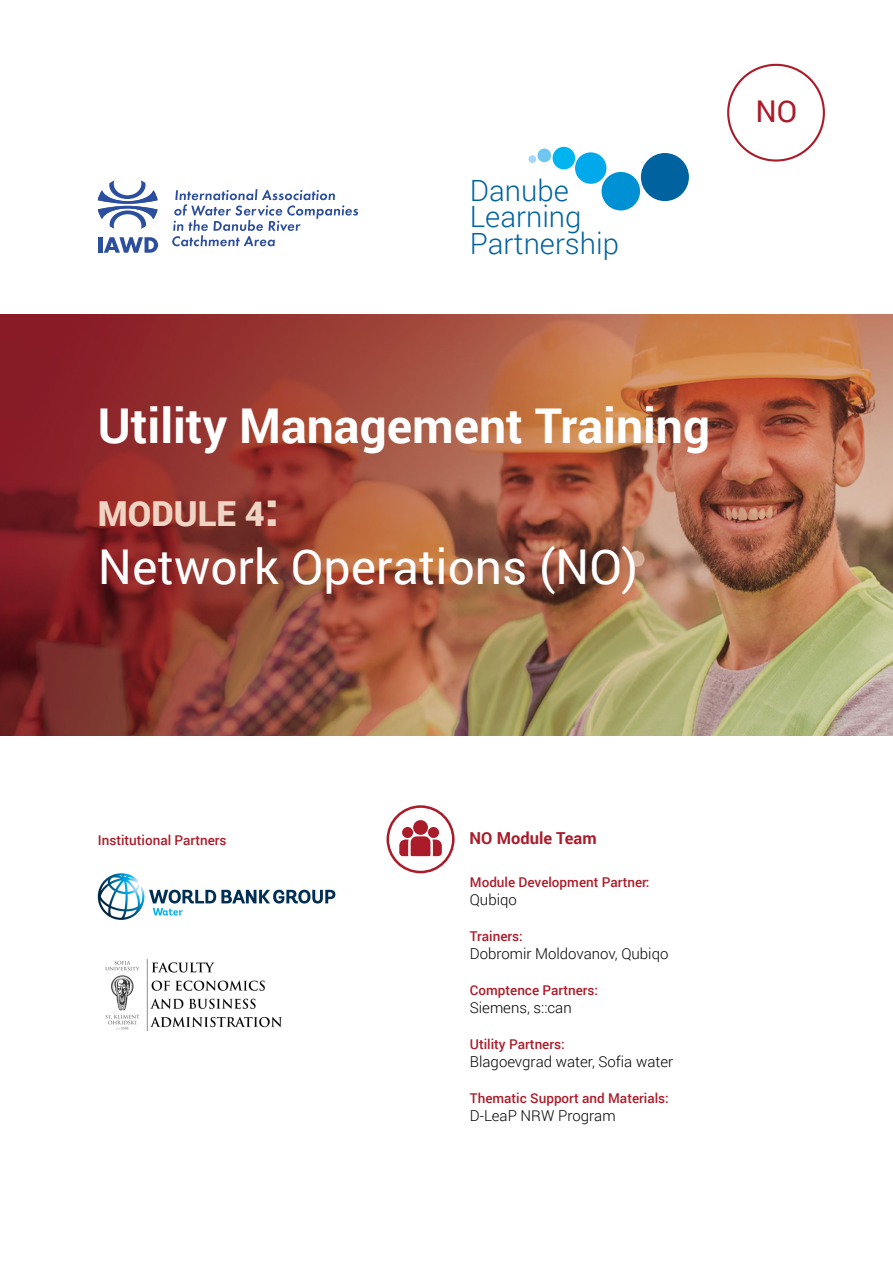
<style>
.page{position:relative;width:893px;height:1263px;background:#fff}
.page>*{position:absolute;margin:0;border:0;box-sizing:border-box;transform-origin:0 0}
.t1{font:700 48px "Roboto";color:#fff}
.t2{font:48px "Roboto";color:#fff}
.t3{font:900 34.5px "Roboto";color:#efd3c3}
.t4{font:30px "Roboto";color:#aa1c2a}
.t5{font:300 29.25px/26.5px "Roboto";color:#0063a0}
.t6{font:700 16.5px "Roboto";color:#aa1c2a}
.t7{font:300 15px "Roboto";color:#000}
.t8{font:500 13.5px "Roboto";color:#aa1c2a}
.s1{font-size:48px}
</style>
<div class="page">
<img style="left:0;top:315px;width:893px;height:420px">
<svg style="left:98px;top:180px;width:60px;height:49px"></svg>
<hr style="left:98px;top:237px;width:4px;height:16px;background:#2c4e9e">
<svg style="left:104px;top:237px;width:54px;height:16px"></svg>
<svg style="left:172px;top:189px;width:186px;height:57px"></svg>
<div style="left:641px;top:153px;width:48px;height:48px;background:#0063a0;border-radius:50%"></div>
<div style="left:602px;top:172px;width:38px;height:38px;background:#0091d5;border-radius:50%"></div>
<div style="left:575px;top:152px;width:31px;height:32px;background:#00a9ec;border-radius:50%"></div>
<div style="left:553px;top:147px;width:22px;height:22px;background:#00b5ef;border-radius:50%"></div>
<div style="left:537px;top:149px;width:14px;height:13px;background:#6ec6f1;border-radius:50%"></div>
<div style="left:528px;top:155px;width:8px;height:8px;background:#a5d8f6;border-radius:50%"></div>
<svg style="left:727px;top:64px;width:98px;height:98px"></svg>
<svg style="left:387px;top:805px;width:68px;height:68px"></svg>
<svg style="left:98px;top:873px;width:237px;height:47px"></svg>
<img style="left:105px;top:959px;width:177px;height:73px">
<h3 class="t5" style="left:470px;top:176px;width:151px">Danube<br>Learning<br>Partnership</h3>
<h3 class="t4" style="left:755px;top:90px;width:43px">NO</h3>
<h1 class="t1" style="left:98px;top:392px;width:614px">Utility Management Training</h1>
<h2 class="t3" style="left:98px;top:489px;width:183px">MODULE 4<span class="s1">:</span></h2>
<h1 class="t2" style="left:98px;top:533px;width:542px">Network Operations (NO)</h1>
<p class="t8" style="left:98px;top:830px;width:130px">Institutional Partners</p>
<p class="t6" style="left:470px;top:827px;width:129px">NO Module Team</p>
<p class="t8" style="left:470px;top:872px;width:181px">Module Development Partner:</p>
<p class="t7" style="left:470px;top:889px;width:48px">Qubiqo</p>
<p class="t8" style="left:470px;top:926px;width:54px">Trainers:</p>
<p class="t7" style="left:470px;top:943px;width:200px">Dobromir Moldovanov, Qubiqo</p>
<p class="t8" style="left:470px;top:980px;width:130px">Comptence Partners:</p>
<p class="t7" style="left:470px;top:997px;width:103px">Siemens, s::can</p>
<p class="t8" style="left:470px;top:1034px;width:96px">Utility Partners:</p>
<p class="t7" style="left:470px;top:1051px;width:205px">Blagoevgrad water, Sofia water</p>
<p class="t8" style="left:470px;top:1088px;width:200px">Thematic Support and Materials:</p>
<p class="t7" style="left:470px;top:1105px;width:147px">D-LeaP NRW Program</p>
</div>
